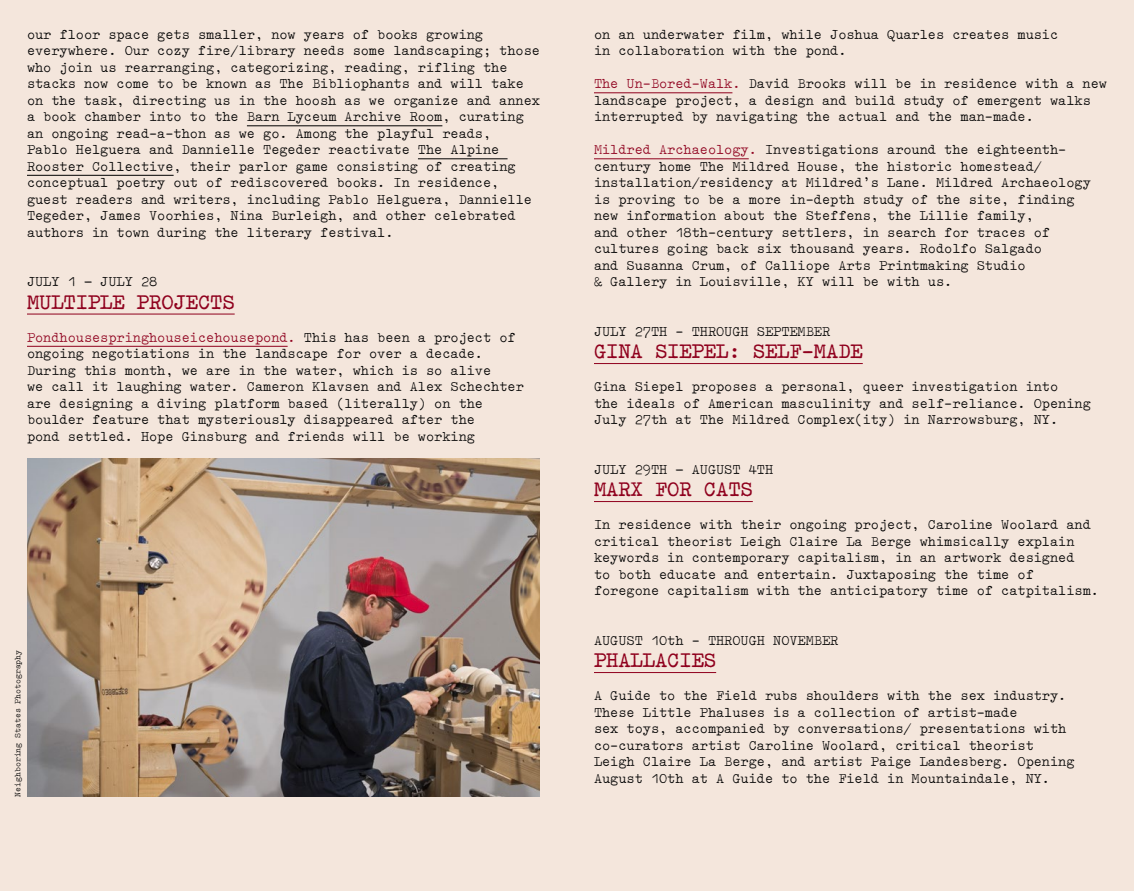
<style>
.page{position:relative;width:1134px;height:891px;background:#fff}
.page>*{position:absolute;margin:0;border:0;box-sizing:border-box;transform-origin:0 0}
.t1{font:800 22.5px "Typewriter";color:#8f001d}
.t2{font:15px/16.5px "Typewriter";color:#000}
.t3{font:9px "Typewriter";color:#000}
.s1{color:#8f001d}
</style>
<div class="page">
<div style="left:0;top:0;width:567px;height:891px;background:#f4e6dc"></div>
<hr style="left:247px;top:125px;width:195px;height:1px;background:#000">
<hr style="left:418px;top:158px;width:90px;height:1px;background:#000">
<hr style="left:27px;top:175px;width:147px;height:1px;background:#000">
<hr style="left:27px;top:314px;width:208px;height:1px;background:#8f001d">
<hr style="left:27px;top:346px;width:261px;height:1px;background:#8f001d">
<div style="left:567px;top:0;width:567px;height:891px;background:#f4e6dc"></div>
<hr style="left:594px;top:92px;width:138px;height:1px;background:#8f001d">
<hr style="left:594px;top:158px;width:155px;height:1px;background:#8f001d">
<hr style="left:594px;top:363px;width:269px;height:1px;background:#8f001d">
<hr style="left:594px;top:501px;width:159px;height:1px;background:#8f001d">
<hr style="left:594px;top:672px;width:122px;height:1px;background:#8f001d">
<img style="left:27px;top:458px;width:513px;height:338px">
<p class="t2" style="left:27px;top:26px;width:514px">our floor space gets smaller, now years of books growing everywhere. Our cozy fire/library needs some landscaping; those who join us rearranging, categorizing, reading, rifling the stacks now come to be known as The Bibliophants and will take on the task, directing us in the hoosh as we organize and annex a book chamber into to the Barn Lyceum Archive Room, curating an ongoing read-a-thon as we go. Among the playful reads,<br>Pablo Helguera and Dannielle Tegeder reactivate The Alpine Rooster Collective, their parlor game consisting of creating conceptual poetry out of rediscovered books. In residence, guest readers and writers, including Pablo Helguera, Dannielle Tegeder, James Voorhies, Nina Burleigh, and other celebrated authors in town during the literary festival.</p>
<p class="t2" style="left:27px;top:274px;width:132px">JULY 1 – JULY 28</p>
<h1 class="t1" style="left:27px;top:290px;width:209px">MULTIPLE PROJECTS</h1>
<p class="t2" style="left:27px;top:329px;width:498px"><span class="s1">Pondhousespringhouseicehousepond.</span> This has been a project of ongoing negotiations in the landscape for over a decade.<br>During this month, we are in the water, which is so alive<br>we call it laughing water. Cameron Klavsen and Alex Schechter are designing a diving platform based (literally) on the boulder feature that mysteriously disappeared after the<br>pond settled. Hope Ginsburg and friends will be working</p>
<p class="t3" style="left:13px;top:796px;width:148px;rotate:-90deg">Neighboring States Photography</p>
<p class="t2" style="left:594px;top:26px;width:466px">on an underwater film, while Joshua Quarles creates music in collaboration with the pond.</p>
<p class="t2" style="left:594px;top:76px;width:514px"><span class="s1">The Un-Bored-Walk.</span> David Brooks will be in residence with a new landscape project, a design and build study of emergent walks interrupted by navigating the actual and the man-made.</p>
<p class="t2" style="left:594px;top:142px;width:498px"><span class="s1">Mildred Archaeology.</span> Investigations around the eighteenth&shy;century home The Mildred House, the historic homestead/ installation/residency at Mildred’s Lane. Mildred Archaeology is proving to be a more in-depth study of the site, finding new information about the Steffens, the Lillie family,<br>and other 18th-century settlers, in search for traces of cultures going back six thousand years. Rodolfo Salgado<br>and Susanna Crum, of Calliope Arts Printmaking Studio<br>&amp; Gallery in Louisville, KY will be with us.</p>
<p class="t2" style="left:594px;top:323px;width:238px">JULY 27TH - THROUGH SEPTEMBER</p>
<h1 class="t1" style="left:594px;top:340px;width:270px">GINA SIEPEL: SELF-MADE</h1>
<p class="t2" style="left:594px;top:379px;width:498px">Gina Siepel proposes a personal, queer investigation into<br>the ideals of American masculinity and self-reliance. Opening<br>July 27th at The Mildred Complex(ity) in Narrowsburg, NY.</p>
<p class="t2" style="left:594px;top:461px;width:181px">JULY 29TH – AUGUST 4TH</p>
<h1 class="t1" style="left:594px;top:478px;width:160px">MARX FOR CATS</h1>
<p class="t2" style="left:594px;top:517px;width:506px">In residence with their ongoing project, Caroline Woolard and critical theorist Leigh Claire La Berge whimsically explain keywords in contemporary capitalism, in an artwork designed<br>to both educate and entertain. Juxtaposing the time of foregone capitalism with the anticipatory time of catpitalism.</p>
<p class="t2" style="left:594px;top:632px;width:246px">AUGUST 10th - THROUGH NOVEMBER</p>
<h1 class="t1" style="left:594px;top:649px;width:124px">PHALLACIES</h1>
<p class="t2" style="left:594px;top:688px;width:482px">A Guide to the Field rubs shoulders with the sex industry.<br>These Little Phaluses is a collection of artist-made<br>sex toys, accompanied by conversations/ presentations with co-curators artist Caroline Woolard, critical theorist Leigh Claire La Berge, and artist Paige Landesberg. Opening August 10th at A Guide to the Field in Mountaindale, NY.</p>
</div>
